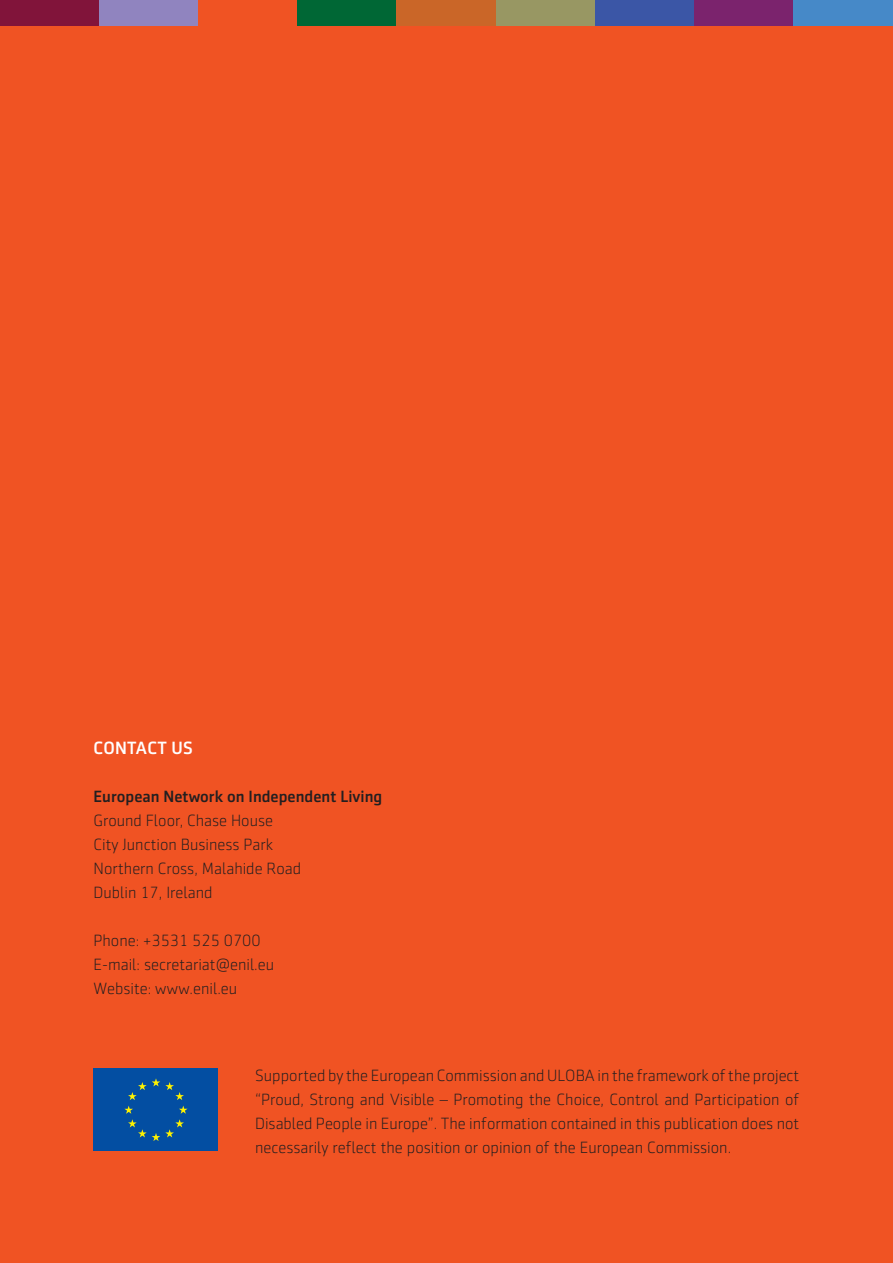
<style>
.page{position:relative;width:893px;height:1263px;background:#f05323}
.page>*{position:absolute;margin:0;border:0;box-sizing:border-box;transform-origin:0 0}
.t1{font:500 18px "Sentico Sans DT";letter-spacing:.01em;color:#fff}
.t2{font:300 16.5px/24px "Sentico Sans DT";color:#231f20}
.t3{font:500 16.5px "Sentico Sans DT";color:#231f20}
</style>
<div class="page">
<div style="left:0;top:0;width:99px;height:26px;background:#81143a"></div>
<div style="left:99px;top:0;width:99px;height:26px;background:#9084bf"></div>
<div style="left:298px;top:0;width:99px;height:26px;background:#006735"></div>
<div style="left:397px;top:0;width:99px;height:26px;background:#ca6628"></div>
<div style="left:496px;top:0;width:99px;height:26px;background:#989763"></div>
<div style="left:595px;top:0;width:99px;height:26px;background:#3b56a6"></div>
<div style="left:694px;top:0;width:100px;height:26px;background:#7b236d"></div>
<div style="left:794px;top:0;width:99px;height:26px;background:#4689c8"></div>
<div style="left:94px;top:1068px;width:124px;height:83px;background:#034ea2"></div>
<svg style="left:124px;top:1078px;width:64px;height:63px"></svg>
<p class="t1" style="left:94px;top:741px;width:101px">CONTACT US</p>
<p class="t3" style="left:94px;top:790px;width:290px">European Network on Independent Living</p>
<p class="t2" style="left:94px;top:810px;width:209px">Ground Floor, Chase House<br>City Junction Business Park<br>Northern Cross, Malahide Road<br>Dublin 17, Ireland</p>
<p class="t2" style="left:94px;top:930px;width:182px">Phone: +3531 525 0700<br>E-mail: secretariat@enil.eu<br>Website: www.enil.eu</p>
<p class="t2" style="left:255px;top:1065px;width:546px;text-align:justify">Supported by the European Commission and ULOBA in the framework of the project “Proud, Strong and Visible – Promoting the Choice, Control and Participation of Disabled People in Europe”. The information contained in this publication does not necessarily reflect the position or opinion of the European Commission.</p>
</div>
